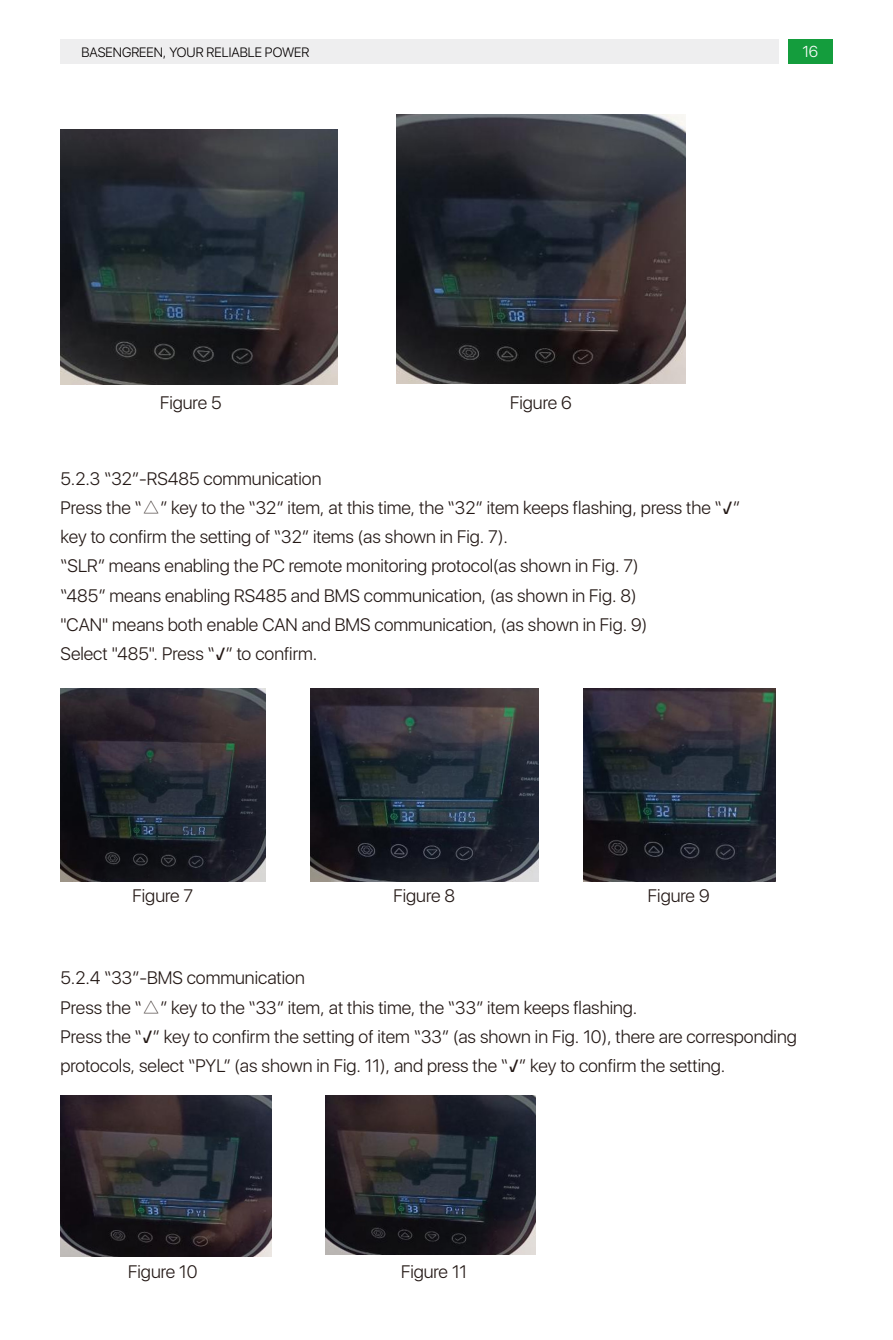
<style>
.page{position:relative;width:893px;height:1340px;background:#fff}
.page>*{position:absolute;margin:0;border:0;box-sizing:border-box;transform-origin:0 0}
.t1{font:300 18px/29.2px "San Francisco";color:#231815}
.t2{font:300 15.75px "San Francisco";color:#fff}
.t3{font:300 13.5px "San Francisco";color:#040000}
.s1{font-family:"Adobe Song Std"}
.s2{font-family:"Cascadia Mono";font-weight:400}
</style>
<div class="page">
<div style="left:60px;top:39px;width:719px;height:25px;background:#eeeeef"></div>
<div style="left:788px;top:39px;width:44px;height:25px;background:#149d3d"></div>
<img style="left:325px;top:1095px;width:210px;height:159px">
<img style="left:60px;top:1095px;width:212px;height:160px">
<img style="left:583px;top:688px;width:192px;height:194px">
<img style="left:311px;top:688px;width:227px;height:194px">
<img style="left:60px;top:688px;width:206px;height:194px">
<img style="left:397px;top:114px;width:288px;height:269px">
<img style="left:60px;top:130px;width:278px;height:254px">
<p class="t3" style="left:81px;top:43px;width:229px">BASENGREEN, YOUR RELIABLE POWER</p>
<p class="t2" style="left:802px;top:41px;width:20px">0816</p>
<p class="t1" style="left:160px;top:389px;width:63px">Figure 5</p>
<p class="t1" style="left:510px;top:389px;width:63px">Figure 6</p>
<p class="t1" style="left:60px;top:464px;width:681px">5.2.3 “32”-RS485 communication<br>Press the “<span class="s1">△</span>” key to the “32” item, at this time, the “32” item keeps flashing, press the “<span class="s2">✓</span>” key to confirm the setting of “32” items (as shown in Fig. 7).<br>“SLR” means enabling the PC remote monitoring protocol(as shown in Fig. 7)<br>“485” means enabling RS485 and BMS communication, (as shown in Fig. 8)<br>"CAN" means both enable CAN and BMS communication, (as shown in Fig. 9)<br>Select "485". Press “<span class="s2">✓</span>” to confirm.</p>
<p class="t1" style="left:133px;top:882px;width:62px">Figure 7</p>
<p class="t1" style="left:393px;top:882px;width:63px">Figure 8</p>
<p class="t1" style="left:648px;top:882px;width:63px">Figure 9</p>
<p class="t1" style="left:60px;top:964px;width:738px">5.2.4 “33”-BMS communication<br>Press the “<span class="s1">△</span>” key to the “33” item, at this time, the “33” item keeps flashing.<br>Press the “<span class="s2">✓</span>” key to confirm the setting of item “33” (as shown in Fig. 10), there are corresponding protocols, select “PYL” (as shown in Fig. 11), and press the “<span class="s2">✓</span>” key to confirm the setting.</p>
<p class="t1" style="left:128px;top:1258px;width:71px">Figure 10</p>
<p class="t1" style="left:401px;top:1258px;width:68px">Figure 11</p>
</div>
